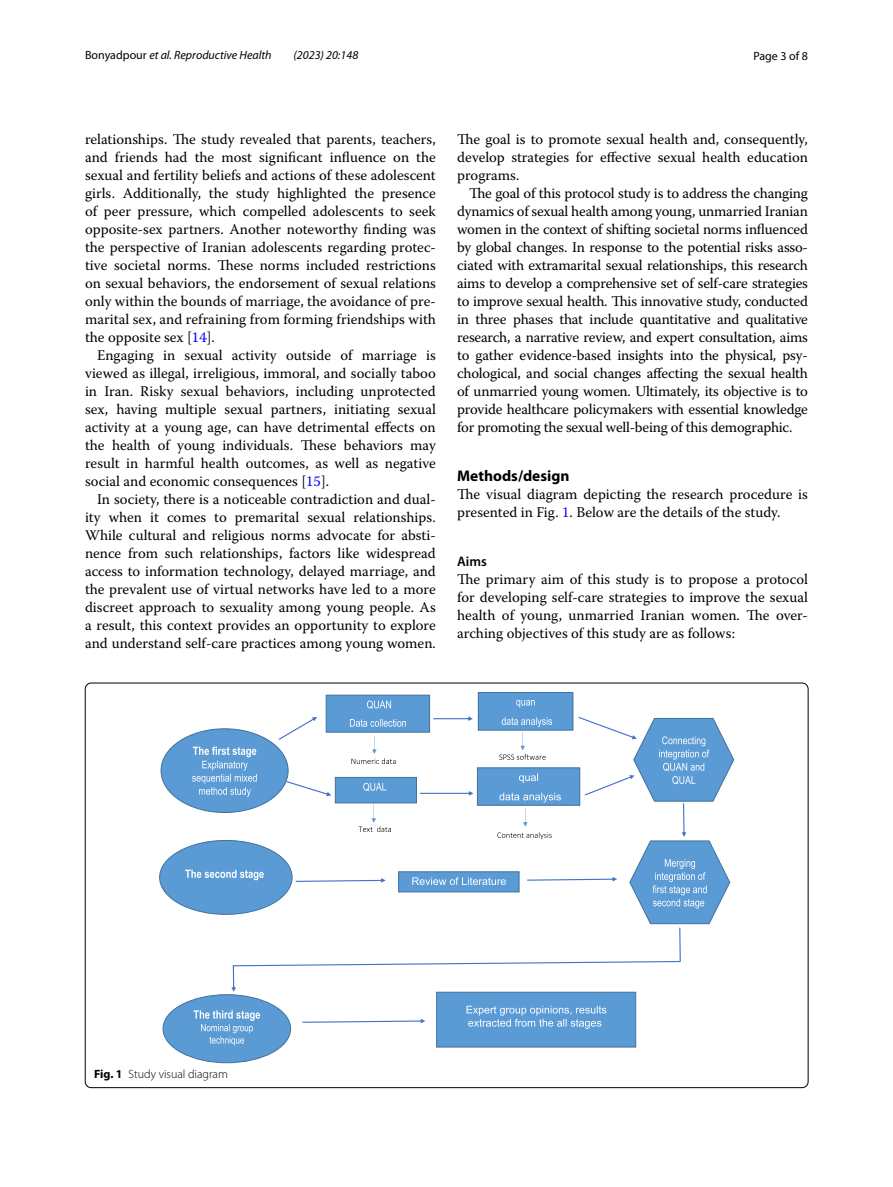
<style>
.page{position:relative;width:893px;height:1187px;background:#fff}
.page>*{position:absolute;margin:0;border:0;box-sizing:border-box;transform-origin:0 0}
.t1{font:700 15.45px "Myriad Pro";color:#000}
.t2{font:14.7px/18px "Warnock Pro";color:#000;text-align:justify}
.t3{font:600 13.8px "Myriad Pro";color:#000}
.t4{font:italic 12px "Myriad Pro";color:#000}
.t5{font:300 12px "Myriad Pro";color:#000}
.t6{font:12px "Myriad Pro";color:#000}
.s1{font-style:normal}
.s2{color:#00f}
.s3{font-weight:700}
</style>
<div class="page">
<div style="left:326px;top:694px;width:104px;height:38px;background:#5b9bd5;border:1px solid #41719c"></div>
<svg style="left:367px;top:700px;width:24px;height:8px"></svg>
<div style="left:478px;top:692px;width:95px;height:38px;background:#5b9bd5"></div>
<div style="left:478px;top:692px;width:95px;height:38px;border:1px solid #41719c"></div>
<svg style="left:516px;top:699px;width:19px;height:8px"></svg>
<div style="left:161px;top:728px;width:127px;height:84px;background:#5b9bd5;border-radius:50%"></div>
<div style="left:160px;top:840px;width:132px;height:74px;background:#5b9bd5;border-radius:50%"></div>
<div style="left:163px;top:994px;width:128px;height:68px;background:#5b9bd5;border-radius:50%"></div>
<svg style="left:194px;top:1010px;width:66px;height:35px"></svg>
<div style="left:436px;top:991px;width:200px;height:56px;background:#5b9bd5;border:1px solid #41719c"></div>
<svg style="left:467px;top:1005px;width:139px;height:23px"></svg>
<svg style="left:302px;top:1019px;width:123px;height:4px"></svg>
<svg style="left:185px;top:716px;width:549px;height:275px"></svg>
<p class="t4" style="left:85px;top:48px;width:188px"><span class="s1">Bonyadpour</span> et al. Reproductive Health</p>
<p class="t4" style="left:294px;top:48px;width:66px">(2023) 20:148</p>
<p class="t6" style="left:753px;top:48px;width:56px">Page 3 of 8</p>
<p class="t2" style="left:85px;top:130px;width:352px">relationships. The study revealed that parents, teachers, and friends had the most significant influence on the sexual and fertility beliefs and actions of these adolescent girls. Additionally, the study highlighted the presence of peer pressure, which compelled adolescents to seek opposite-sex partners. Another noteworthy finding was the perspective of Iranian adolescents regarding protec&shy;tive societal norms. These norms included restrictions on sexual behaviors, the endorsement of sexual relations only within the bounds of marriage, the avoidance of pre&shy;marital sex, and refraining from forming friendships with the opposite sex [<span class="s2">14</span>].</p>
<p class="t2" style="left:85px;top:346px;width:352px;text-indent:12px">Engaging in sexual activity outside of marriage is viewed as illegal, irreligious, immoral, and socially taboo in Iran. Risky sexual behaviors, including unprotected sex, having multiple sexual partners, initiating sexual activity at a young age, can have detrimental effects on the health of young individuals. These behaviors may result in harmful health outcomes, as well as negative social and economic consequences [<span class="s2">15</span>].</p>
<p class="t2" style="left:85px;top:490px;width:352px;text-indent:12px">In society, there is a noticeable contradiction and dual&shy;ity when it comes to premarital sexual relationships.<br>While cultural and religious norms advocate for absti&shy;nence from such relationships, factors like widespread access to information technology, delayed marriage, and the prevalent use of virtual networks have led to a more discreet approach to sexuality among young people. As a result, this context provides an opportunity to explore and understand self-care practices among young women.</p>
<p class="t2" style="left:457px;top:130px;width:352px">The goal is to promote sexual health and, consequently, develop strategies for effective sexual health education programs.</p>
<p class="t2" style="left:457px;top:184px;width:352px;text-indent:12px">The goal of this protocol study is to address the changing dynamics of sexual health among young, unmarried Iranian women in the context of shifting societal norms influenced by global changes. In response to the potential risks asso&shy;ciated with extramarital sexual relationships, this research aims to develop a comprehensive set of self-care strategies to improve sexual health. This innovative study, conducted in three phases that include quantitative and qualitative research, a narrative review, and expert consultation, aims to gather evidence-based insights into the physical, psy&shy;chological, and social changes affecting the sexual health of unmarried young women. Ultimately, its objective is to provide healthcare policymakers with essential knowledge for promoting the sexual well-being of this demographic.</p>
<p class="t1" style="left:457px;top:466px;width:114px">Methods/design</p>
<p class="t2" style="left:457px;top:485px;width:352px">The visual diagram depicting the research procedure is presented in Fig. <span class="s2">1</span>. Below are the details of the study.</p>
<p class="t3" style="left:457px;top:553px;width:31px">Aims</p>
<p class="t2" style="left:457px;top:570px;width:352px">The primary aim of this study is to propose a protocol for developing self-care strategies to improve the sexual health of young, unmarried Iranian women. The over&shy;arching objectives of this study are as follows:</p>
<p class="t5" style="left:94px;top:1067px;width:135px"><span class="s3">Fig. 1</span> Study visual diagram</p>
</div>
